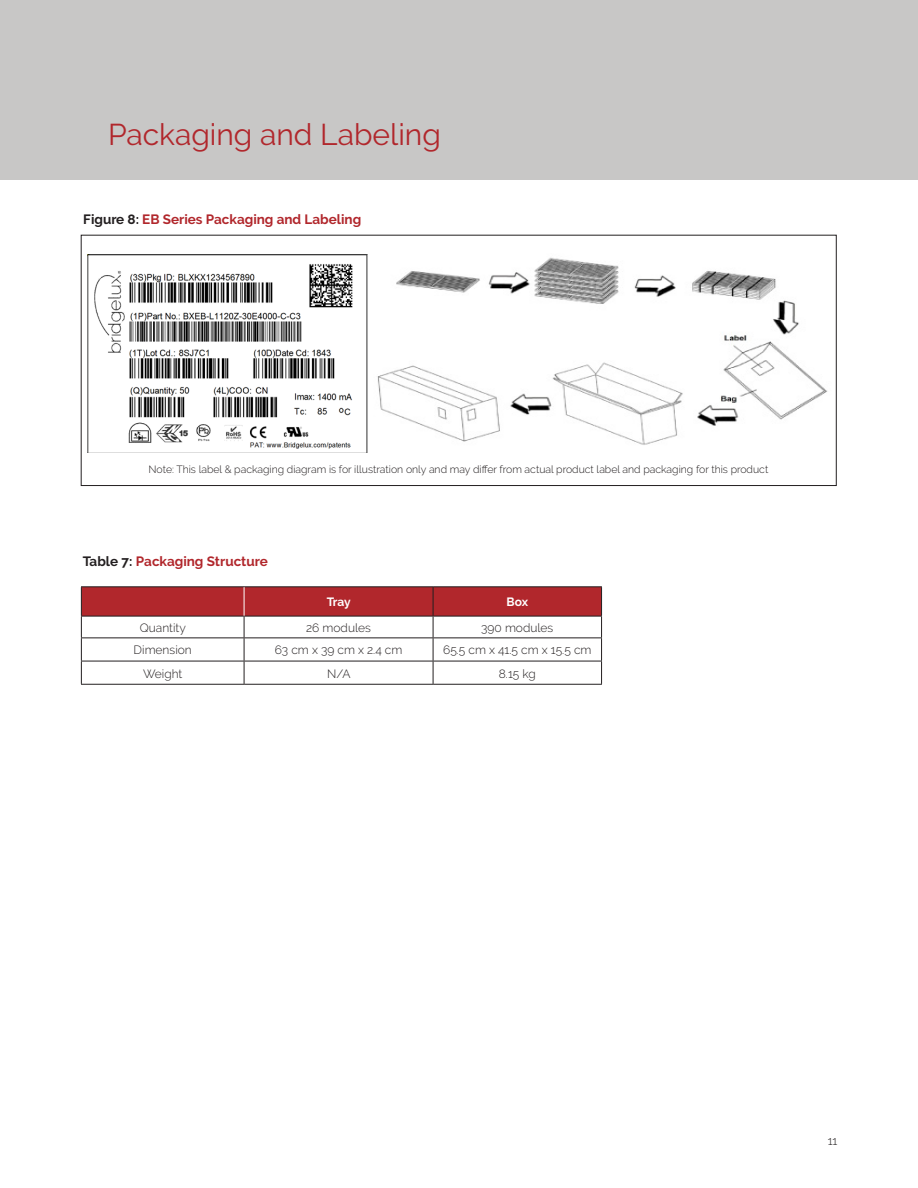
<style>
.page{position:relative;width:918px;height:1188px;background:#fff}
.page>*{position:absolute;margin:0;border:0;box-sizing:border-box;transform-origin:0 0}
.t1{font:30px "Raleway";color:#b1272c}
.t2{font:700 13.5px "Raleway";color:#b1272c}
.t3{font:300 12px "Raleway";color:#231f20}
.t4{font:700 12px "Raleway";letter-spacing:-.015em;color:#fff}
.t5{font:300 10.5px "Raleway";color:#231f20}
.s1{color:#231f20}
</style>
<div class="page">
<div style="left:0;top:0;width:918px;height:180px;background:#c8c7c6"></div>
<hr style="left:81px;top:586px;width:163px;height:1px;background:#231f20">
<hr style="left:244px;top:586px;width:189px;height:1px;background:#231f20">
<hr style="left:433px;top:586px;width:169px;height:1px;background:#231f20">
<hr style="left:81px;top:684px;width:163px;height:1px;background:#231f20">
<hr style="left:244px;top:684px;width:189px;height:1px;background:#231f20">
<hr style="left:433px;top:684px;width:169px;height:1px;background:#231f20">
<svg style="left:81px;top:587px;width:521px;height:97px"></svg>
<img style="left:366px;top:254px;width:462px;height:199px">
<div style="left:81px;top:235px;width:755px;height:251px;border:1px solid #231f20"></div>
<img style="left:87px;top:255px;width:280px;height:198px">
<h1 class="t1" style="left:108px;top:117px;width:334px">Packaging and Labeling</h1>
<p class="t2" style="left:83px;top:212px;width:280px"><span class="s1">Figure 8:</span> EB Series Packaging and Labeling</p>
<p class="t5" style="left:149px;top:463px;width:621px">Note: This label &amp; packaging diagram is for illustration only and may differ from actual product label and packaging for this product</p>
<p class="t2" style="left:83px;top:553px;width:187px"><span class="s1">Table 7:</span> Packaging Structure</p>
<p class="t4" style="left:327px;top:595px;width:25px">Tray</p>
<p class="t4" style="left:507px;top:595px;width:23px">Box</p>
<p class="t3" style="left:140px;top:621px;width:48px">Quantity</p>
<p class="t3" style="left:306px;top:621px;width:66px">26 modules</p>
<p class="t3" style="left:481px;top:621px;width:74px">390 modules</p>
<p class="t3" style="left:134px;top:643px;width:60px">Dimension</p>
<p class="t3" style="left:275px;top:643px;width:129px">63 cm x 39 cm x 2.4 cm</p>
<p class="t3" style="left:443px;top:643px;width:150px">65.5 cm x 41.5 cm x 15.5 cm</p>
<p class="t3" style="left:143px;top:666px;width:41px">Weight</p>
<p class="t3" style="left:327px;top:666px;width:25px">N/A</p>
<p class="t3" style="left:499px;top:666px;width:38px">8.15 kg</p>
<p class="t3" style="left:828px;top:1134px;width:11px">11</p>
</div>
